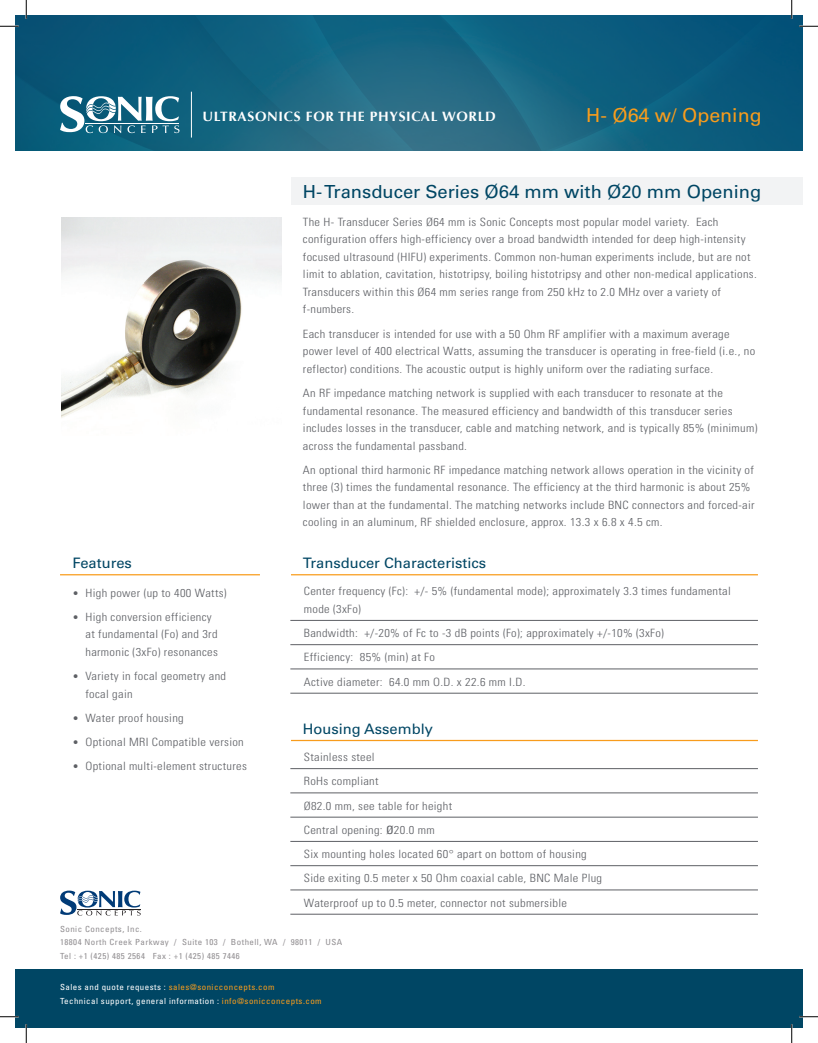
<style>
.page{position:relative;width:818px;height:1043px;background:#fff}
.page>*{position:absolute;margin:0;border:0;box-sizing:border-box;transform-origin:0 0}
.t1{font:19.25px "Univers LT Std";color:#f89c1c}
.t2{font:18px "Univers LT Std";color:#004664}
.t3{font:14.38px "Univers LT Std";color:#004664}
.t4{font:700 13.5px "Optima";letter-spacing:.05em;color:#fff}
.t5{font:300 condensed 11.38px/17.5px "Univers LT Std";letter-spacing:.025em;color:#5e6065;scale:1.09 1}
.t6{font:condensed 8.38px/13.8px "Univers LT Std";letter-spacing:.05em;color:#928f92;scale:1.06 1}
.t7{font:condensed 8.38px/13.8px "Univers LT Std";letter-spacing:.05em;color:#fff;scale:1.06 1}
.s1{font-size:10.75px}
.s2{font-weight:400}
.s3{color:#f89c1c}
</style>
<div class="page">
<div style="left:15px;top:969px;width:787px;height:59px;background:#004664"></div>
<div style="left:732px;top:15px;width:70px;height:135px;background:#07557a"></div>
<svg style="left:15px;top:15px;width:717px;height:135px;background:#146280"></svg>
<img style="left:61px;top:217px;width:220px;height:201px">
<svg style="left:60px;top:890px;width:81px;height:25px"></svg>
<svg style="left:60px;top:96px;width:119px;height:37px"></svg>
<hr style="left:191px;top:92px;width:1px;height:45px;background:#fff">
<div style="left:291px;top:178px;width:511px;height:27px;background:#f2f3f4"></div>
<hr style="left:60px;top:574px;width:200px;height:1px;background:#f89c1c">
<hr style="left:290px;top:620px;width:467px;height:1px;background:#5e6065">
<hr style="left:290px;top:644px;width:467px;height:1px;background:#5e6065">
<hr style="left:290px;top:668px;width:467px;height:1px;background:#5e6065">
<hr style="left:290px;top:693px;width:467px;height:1px;background:#5e6065">
<hr style="left:290px;top:768px;width:467px;height:1px;background:#5e6065">
<hr style="left:290px;top:792px;width:467px;height:1px;background:#5e6065">
<hr style="left:290px;top:817px;width:467px;height:1px;background:#5e6065">
<hr style="left:290px;top:841px;width:467px;height:1px;background:#5e6065">
<hr style="left:290px;top:865px;width:467px;height:1px;background:#5e6065">
<hr style="left:290px;top:889px;width:467px;height:1px;background:#5e6065">
<hr style="left:290px;top:914px;width:467px;height:1px;background:#5e6065">
<hr style="left:291px;top:574px;width:466px;height:1px;background:#f89c1c">
<hr style="left:291px;top:740px;width:466px;height:1px;background:#f89c1c">
<svg style="left:0;top:25px;width:19px;height:2px"></svg>
<svg style="left:799px;top:25px;width:19px;height:2px"></svg>
<svg style="left:0;top:1015px;width:19px;height:2px"></svg>
<svg style="left:799px;top:1015px;width:19px;height:2px"></svg>
<svg style="left:25px;top:0;width:2px;height:19px"></svg>
<svg style="left:25px;top:1024px;width:2px;height:18px"></svg>
<svg style="left:790px;top:0;width:2px;height:19px"></svg>
<svg style="left:790px;top:1024px;width:2px;height:18px"></svg>
<p class="t4" style="left:202px;top:108px;width:295px">ULTRASONICS FOR THE PHYSICAL WORLD</p>
<h1 class="t1" style="left:586px;top:104px;width:177px">H- Ø64 w/ Opening</h1>
<h2 class="t2" style="left:303px;top:181px;width:460px">H- Transducer Series Ø64 mm with Ø20 mm Opening</h2>
<p class="t3" style="left:73px;top:554px;width:61px">Features</p>
<p class="t5" style="left:73px;top:583px;width:143px"><span class="s1">•</span> High power (up to 400 Watts)</p>
<p class="t5" style="left:85px;top:608px;width:123px;text-indent:-13px"><span class="s1">•</span> High conversion efficiency at fundamental (Fo) and 3rd harmonic (3xFo) resonances</p>
<p class="t5" style="left:85px;top:667px;width:130px;text-indent:-13px"><span class="s1">•</span> Variety in focal geometry and focal gain</p>
<p class="t5" style="left:73px;top:709px;width:103px"><span class="s1">•</span> Water proof housing</p>
<p class="t5" style="left:73px;top:733px;width:158px"><span class="s1">•</span> Optional MRI Compatible version</p>
<p class="t5" style="left:73px;top:757px;width:161px"><span class="s1">•</span> Optional multi-element structures</p>
<p class="t5" style="left:303px;top:213px;width:418px">The H- Transducer Series Ø64 mm is Sonic Concepts most popular model variety. Each configuration offers high-efficiency over a broad bandwidth intended for deep high-intensity focused ultrasound (HIFU) experiments. Common non-human experiments include, but are not limit to ablation, cavitation, histotripsy, boiling histotripsy and other non-medical applications.<br>Transducers within this Ø64 mm series range from 250 kHz to 2.0 MHz over a variety of f-numbers.</p>
<p class="t5" style="left:303px;top:325px;width:416px">Each transducer is intended for use with a 50 Ohm RF amplifier with a maximum average power level of 400 electrical Watts, assuming the transducer is operating in free-field (i.e., no reflector) conditions. The acoustic output is highly uniform over the radiating surface.</p>
<p class="t5" style="left:303px;top:384px;width:418px">An RF impedance matching network is supplied with each transducer to resonate at the fundamental resonance. The measured efficiency and bandwidth of this transducer series includes losses in the transducer, cable and matching network, and is typically 85% (minimum) across the fundamental passband.</p>
<p class="t5" style="left:303px;top:461px;width:416px">An optional third harmonic RF impedance matching network allows operation in the vicinity of three (3) times the fundamental resonance. The efficiency at the third harmonic is about 25% lower than at the fundamental. The matching networks include BNC connectors and forced-air cooling in an aluminum, RF shielded enclosure, approx. 13.3 x 6.8 x 4.5 cm.</p>
<p class="t3" style="left:303px;top:554px;width:185px">Transducer Characteristics</p>
<p class="t5" style="left:304px;top:582px;width:393px">Center frequency (Fc): +/- 5% (fundamental mode); approximately 3.3 times fundamental mode (3xFo)</p>
<p class="t5" style="left:304px;top:621px;width:332px;line-height:24.2px">Bandwidth: +/-20% of Fc to -3 dB points (Fo); approximately +/-10% (3xFo)<br>Efficiency: 85% (min) at Fo<br>Active diameter: 64.0 mm O.D. x 22.6 mm I.D.</p>
<p class="t3" style="left:303px;top:720px;width:131px">Housing Assembly</p>
<p class="t5" style="left:304px;top:744px;width:275px;line-height:24.2px">Stainless steel<br>RoHs compliant<br>Ø82.0 mm, see table for height<br>Central opening: <span class="s2">Ø</span>20.0 mm<br>Six mounting holes located 60° apart on bottom of housing Side exiting 0.5 meter x 50 Ohm coaxial cable, BNC Male Plug Waterproof up to 0.5 meter, connector not submersible</p>
<p class="t6" style="left:60px;top:921px;width:268px">Sonic Concepts, Inc.<br>18804 North Creek Parkway / Suite 103 / Bothell, WA / 98011 / USA<br>Tel : +1 (425) 485 2564 Fax : +1 (425) 485 7446</p>
<p class="t7" style="left:60px;top:979px;width:248px">Sales and quote requests : <span class="s3">sales@sonicconcepts.com<br></span>Technical support, general information : <span class="s3">info@sonicconcepts.com</span></p>
</div>
